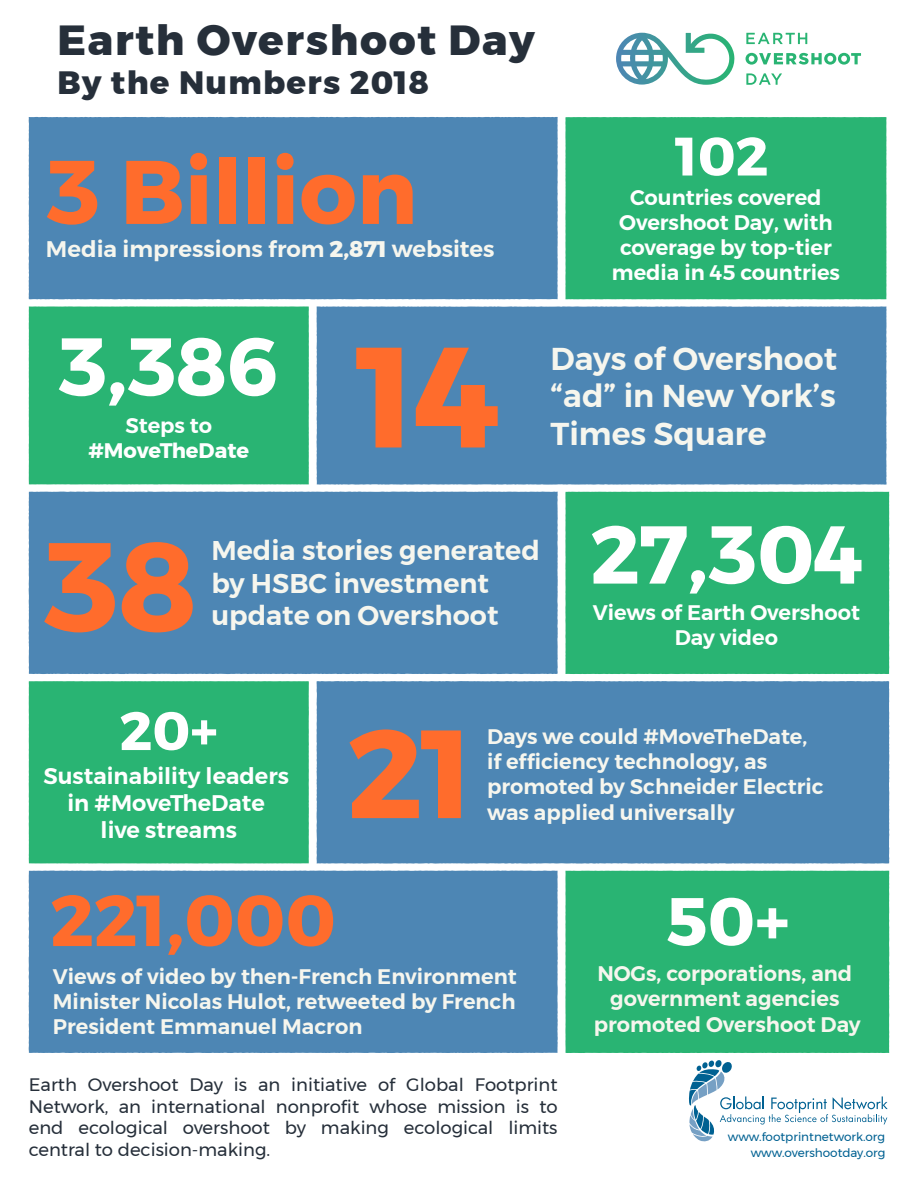
<style>
.page{position:relative;width:918px;height:1188px;background:#fff}
.page>*{position:absolute;margin:0;border:0;box-sizing:border-box;transform-origin:0 0}
.t1{font:700 142.35px "Montserrat";color:#ff6c2c}
.t2{font:700 126px "Montserrat";color:#ff6c2c}
.t3{font:700 125.1px "Montserrat";color:#ff6c2c}
.t4{font:700 90px "Montserrat";color:#ff6c2c}
.t5{font:700 81.75px "Montserrat";color:#fff}
.t6{font:700 72px "Montserrat";color:#ff6c2c}
.t7{font:700 67.5px "Montserrat";color:#fff}
.t8{font:700 54px "Montserrat";color:#fff}
.t9{font:800 42px "Montserrat";letter-spacing:.04em;color:#262f3a}
.t10{font:800 32.25px "Montserrat";letter-spacing:.04em;color:#262f3a}
.t11{font:600 31.5px/37.8px "Montserrat";color:#f6f6ee;text-align:justify}
.t12{font:600 27px/32.4px "Montserrat";color:#f6f6ee}
.t13{font:600 22.5px/27px "Montserrat";color:#fff;text-align:center}
.t14{font:600 22.5px "Montserrat";color:#f6f6ee}
.t15{font:600 21px/25.2px "Montserrat";color:#f6f6ee;text-align:justify}
.t16{font:600 21px/25.2px "Montserrat";color:#fff;text-align:center}
.t17{font:700 21px "Montserrat";color:#fff}
.t18{font:18px/21.6px "Montserrat";color:#262f3a;text-align:justify}
.t19{font:12px "Montserrat";color:#006192}
.s1{font-weight:800}
</style>
<div class="page">
<svg style="left:616px;top:32px;width:119px;height:53px"></svg>
<svg style="left:746px;top:73px;width:36px;height:12px"></svg>
<svg style="left:746px;top:33px;width:61px;height:11px"></svg>
<svg style="left:746px;top:53px;width:115px;height:12px"></svg>
<svg style="left:689px;top:1060px;width:199px;height:82px"></svg>
<div style="left:29px;top:117px;width:529px;height:182px;background:#4d86b4"></div>
<div style="left:29px;top:492px;width:529px;height:182px;background:#4d86b4"></div>
<div style="left:317px;top:681px;width:572px;height:183px;background:#4d86b4"></div>
<div style="left:29px;top:306px;width:280px;height:178px;background:#29b473"></div>
<div style="left:565px;top:117px;width:321px;height:182px;background:#29b473"></div>
<div style="left:565px;top:492px;width:324px;height:182px;background:#29b473"></div>
<div style="left:29px;top:871px;width:529px;height:182px;background:#4d86b4"></div>
<div style="left:565px;top:871px;width:324px;height:182px;background:#29b473"></div>
<div style="left:29px;top:681px;width:280px;height:182px;background:#29b473"></div>
<div style="left:317px;top:306px;width:570px;height:179px;background:#4d86b4"></div>
<h3 class="t9" style="left:57px;top:6px;width:479px">Earth Overshoot Day</h3>
<h3 class="t10" style="left:57px;top:56px;width:374px">By the Numbers 2018</h3>
<h3 class="t4" style="left:46px;top:120px;width:373px">3 Billion</h3>
<p class="t14" style="left:46px;top:231px;width:450px">Media impressions from <span class="s1">2,871</span> websites</p>
<h3 class="t8" style="left:676px;top:113px;width:94px">102</h3>
<p class="t16" style="left:612px;top:185px;width:230px">Countries covered<br>Overshoot Day, with coverage by top-tier media in 45 countries</p>
<h3 class="t5" style="left:58px;top:301px;width:223px">3,386</h3>
<p class="t16" style="left:125px;top:413px;width:88px">Steps to</p>
<p class="t17" style="left:88px;top:434px;width:162px">#MoveTheDate</p>
<h1 class="t1" style="left:358px;top:283px;width:145px">14</h1>
<h3 class="t11" style="left:551px;top:339px;width:288px">Days of Overshoot “ad” in New York’s Times Square</h3>
<h2 class="t2" style="left:43px;top:486px;width:157px">38</h2>
<p class="t12" style="left:211px;top:535px;width:330px">Media stories generated by HSBC investment update on Overshoot</p>
<h3 class="t5" style="left:590px;top:489px;width:275px">27,304</h3>
<p class="t16" style="left:593px;top:600px;width:269px">Views of Earth Overshoot<br>Day video</p>
<h3 class="t8" style="left:120px;top:688px;width:100px">20+</h3>
<p class="t13" style="left:43px;top:762px;width:247px">Sustainability leaders in #MoveTheDate<br>live streams</p>
<h3 class="t3" style="left:347px;top:673px;width:128px">21</h3>
<p class="t15" style="left:487px;top:724px;width:338px;text-align:left">Days we could #MoveTheDate, if efficiency technology, as promoted by Schneider Electric was applied universally</p>
<h3 class="t6" style="left:50px;top:863px;width:287px">221,000</h3>
<p class="t15" style="left:53px;top:964px;width:465px">Views of video by then-French Environment Minister Nicolas Hulot, retweeted by French President Emmanuel Macron</p>
<p class="t18" style="left:29px;top:1074px;width:530px">Earth Overshoot Day is an initiative of Global Footprint Network, an international nonprofit whose mission is to end ecological overshoot by making ecological limits central to decision-making.</p>
<h3 class="t7" style="left:666px;top:867px;width:126px">50+</h3>
<p class="t15" style="left:594px;top:961px;width:269px;text-align:center">NOGs, corporations, and government agencies promoted Overshoot Day</p>
<p class="t19" style="left:728px;top:1128px;width:159px">www.footprintnetwork.org</p>
<p class="t19" style="left:751px;top:1144px;width:136px">www.overshootday.org</p>
</div>
